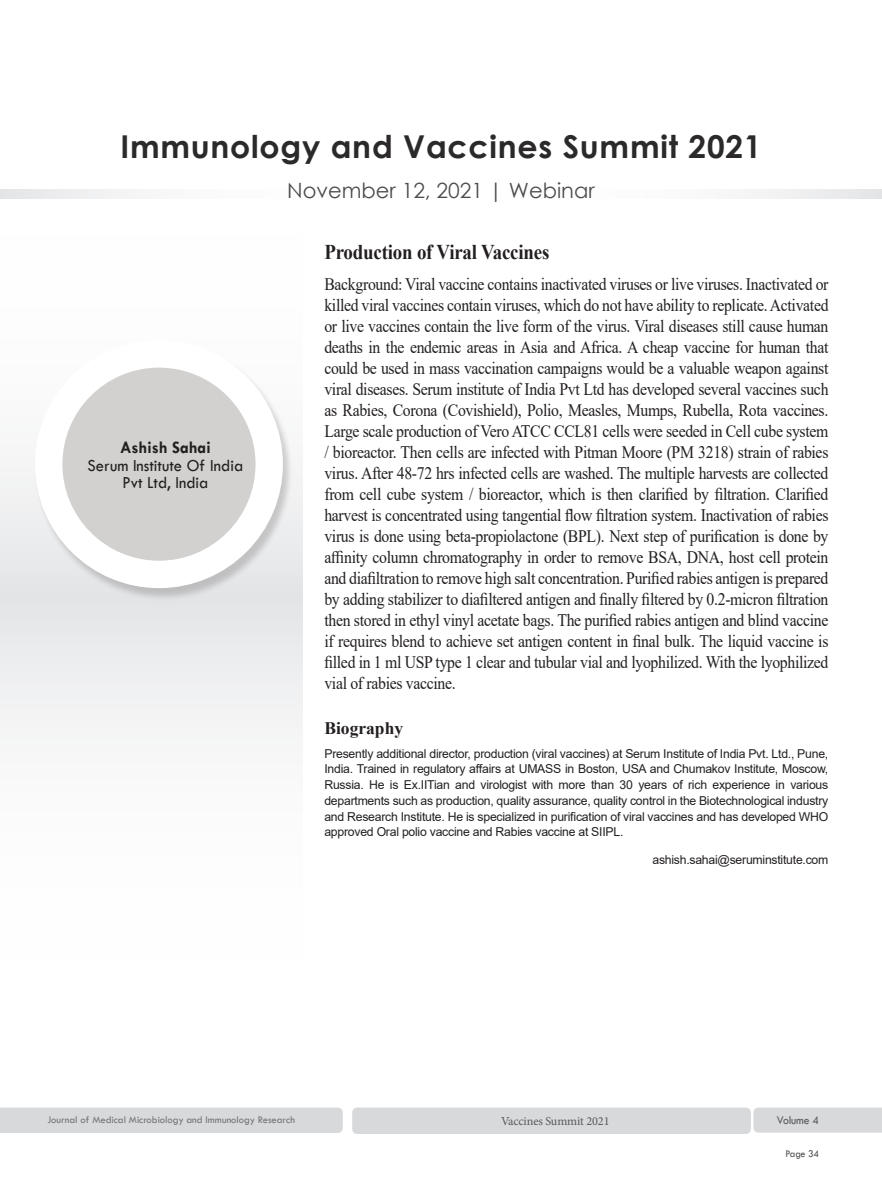
<style>
.page{position:relative;width:882px;height:1197px;background:#fff}
.page>*{position:absolute;margin:0;border:0;box-sizing:border-box;transform-origin:0 0}
.t1{font:700 31.5px "Century Gothic";letter-spacing:.025em;color:#2b292a}
.t2{font:700 21px "Times New Roman";letter-spacing:-.01em;color:#231f20;scale:.9 1}
.t3{font:21px "Century Gothic";color:#4b4c4d}
.Bio_Heading{font:17.5px/21px "Times New Roman";letter-spacing:-.02em;color:#231f20;text-align:justify;scale:.9 1}
.Name{font:17.5px "Tw Cen";color:#231f20;scale:.95 1}
.Name-2{font:700 17.5px "Tw Cen";color:#231f20;scale:.95 1}
.Bio_Heading-2{font:700 17.5px "Times New Roman";color:#231f20}
.Biography{font:12.25px/15.8px "Arial";letter-spacing:-.02em;color:#231f20;text-align:justify}
.t4{font:12.25px "Minion Pro";letter-spacing:-.01em;color:#57585a}
.t5{font:12.25px "Tw Cen";letter-spacing:-.01em;color:#57585a;scale:.95 1}
.t6{font:10.5px "Tw Cen";color:#717275}
.t7{font:10.5px "Tw Cen";letter-spacing:-.02em;color:#4b4c4d;scale:.95 1}
</style>
<div class="page">
<svg style="left:0;top:189px;width:882px;height:9px"></svg>
<div style="left:0;top:597px;width:302px;height:393px;background:linear-gradient(to bottom,#e9eaeb,#fff)"></div>
<div style="left:0;top:205px;width:302px;height:392px;background:linear-gradient(to bottom,#fff,#e9eaeb)"></div>
<div style="left:0;top:1108px;width:343px;height:25px;background:#d8d9db"></div>
<div style="left:352px;top:1108px;width:399px;height:26px;background:#d8d9db;border-radius:5px"></div>
<div style="left:753px;top:1108px;width:129px;height:25px;background:#d8d9db"></div>
<div style="left:34px;top:341px;width:260px;height:260px;background:#231f20;opacity:.2"></div>
<div style="left:35px;top:340px;width:248px;height:248px;background:#fff;border-radius:50%"></div>
<div style="left:62px;top:368px;width:194px;height:193px;background:#d2d1cf;border-radius:50%"></div>
<h1 class="t1" style="left:120px;top:123px;width:643px">Immunology and Vaccines Summit 2021</h1>
<p class="t3" style="left:287px;top:176px;width:309px">November 12, 2021 | Webinar</p>
<p class="Name-2" style="left:120px;top:437px;width:97px">Ashish Sahai</p>
<p class="Name" style="left:88px;top:455px;width:165px">Serum Institute Of India</p>
<p class="Name" style="left:122px;top:472px;width:92px">Pvt Ltd, India</p>
<p class="t2" style="left:324px;top:236px;width:252px">Production of Viral Vaccines</p>
<p class="Bio_Heading" style="left:324px;top:273px;width:562px">Background: Viral vaccine contains inactivated viruses or live viruses. Inactivated or killed viral vaccines contain viruses, which do not have ability to replicate. Activated or live vaccines contain the live form of the virus. Viral diseases still cause human deaths in the endemic areas in Asia and Africa. A cheap vaccine for human that could be used in mass vaccination campaigns would be a valuable weapon against viral diseases. Serum institute of India Pvt Ltd has developed several vaccines such as Rabies, Corona (Covishield), Polio, Measles, Mumps, Rubella, Rota vaccines.<br>Large scale production of Vero ATCC CCL81 cells were seeded in Cell cube system / bioreactor. Then cells are infected with Pitman Moore (PM 3218) strain of rabies virus. After 48-72 hrs infected cells are washed. The multiple harvests are collected from cell cube system / bioreactor, which is then clarified by filtration. Clarified harvest is concentrated using tangential flow filtration system. Inactivation of rabies virus is done using beta-propiolactone (BPL). Next step of purification is done by affinity column chromatography in order to remove BSA, DNA, host cell protein and diafiltration to remove high salt concentration. Purified rabies antigen is prepared by adding stabilizer to diafiltered antigen and finally filtered by 0.2-micron filtration then stored in ethyl vinyl acetate bags. The purified rabies antigen and blind vaccine if requires blend to achieve set antigen content in final bulk. The liquid vaccine is filled in 1 ml USP type 1 clear and tubular vial and lyophilized. With the lyophilized vial of rabies vaccine.</p>
<p class="Bio_Heading-2" style="left:324px;top:716px;width:80px">Biography</p>
<p class="Biography" style="left:324px;top:745px;width:505px">Presently additional director, production (viral vaccines) at Serum Institute of India Pvt. Ltd., Pune, India. Trained in regulatory affairs at UMASS in Boston, USA and Chumakov Institute, Moscow, Russia. He is Ex.IITian and virologist with more than 30 years of rich experience in various departments such as production, quality assurance, quality control in the Biotechnological industry and Research Institute. He is specialized in purification of viral vaccines and has developed WHO approved Oral polio vaccine and Rabies vaccine at SIIPL.</p>
<p class="Biography" style="left:652px;top:852px;width:177px">ashish.sahai@seruminstitute.com</p>
<p class="t6" style="left:47px;top:1114px;width:249px">Journal of Medical Microbiology and Immunology Research</p>
<p class="t4" style="left:501px;top:1113px;width:110px">Vaccines Summit 2021</p>
<p class="t5" style="left:777px;top:1113px;width:46px">Volume 4</p>
<p class="t7" style="left:786px;top:1147px;width:37px">Page 34</p>
</div>
